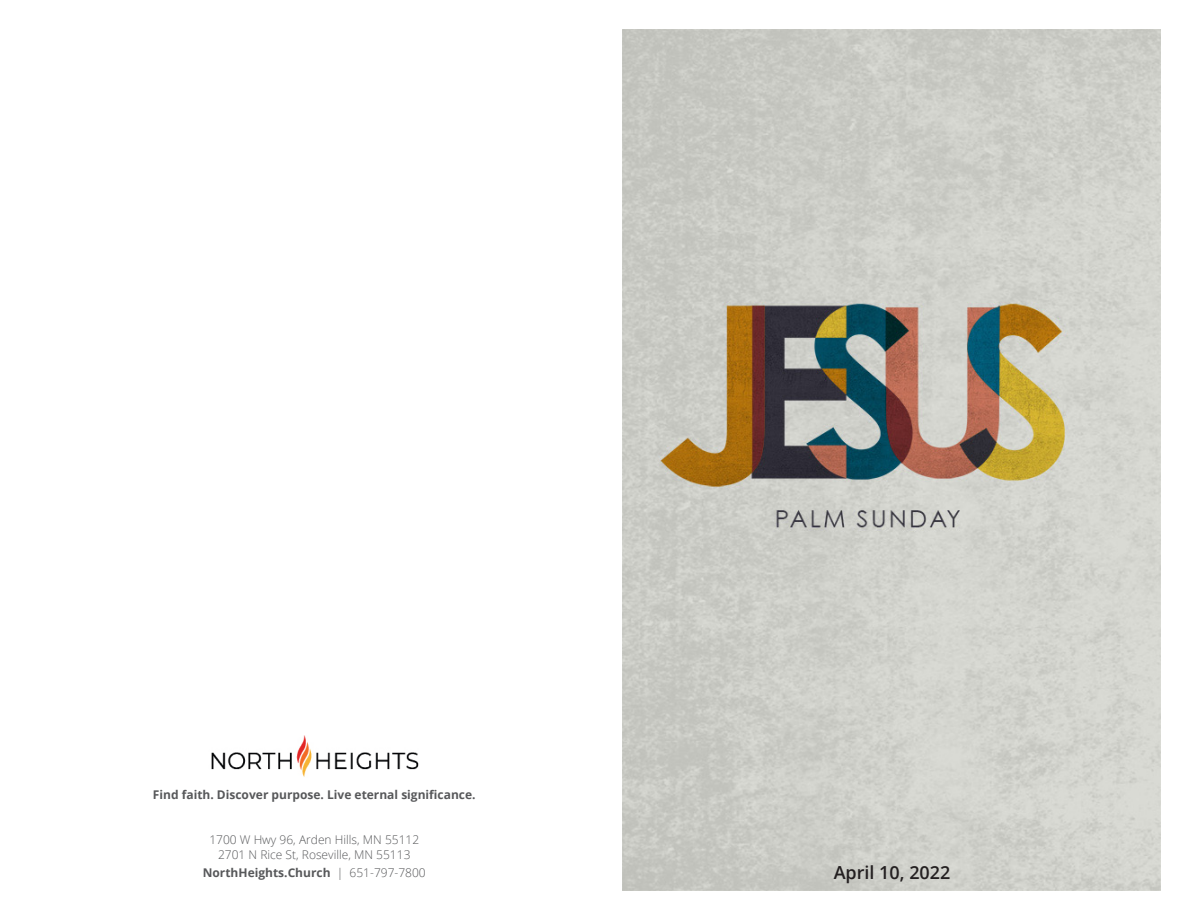
<style>
.page{position:relative;width:1188px;height:918px;background:#fff}
.page>*{position:absolute;margin:0;border:0;box-sizing:border-box;transform-origin:0 0}
.bulletin_body{font:600 18px "Open Sans";color:#231f20}
.t1{font:700 12px "Open Sans";color:#57585a}
.t2{font:300 12px "Open Sans";color:#57585a}
.s1{font-weight:300}
</style>
<div class="page">
<img style="left:211px;top:735px;width:208px;height:42px">
<img style="left:622px;top:29px;width:539px;height:862px">
<p class="t1" style="left:153px;top:787px;width:324px">Find faith. Discover purpose. Live eternal significance.</p>
<p class="t2" style="left:209px;top:832px;width:211px">1700 W Hwy 96, Arden Hills, MN 55112</p>
<p class="t2" style="left:218px;top:847px;width:194px">2701 N Rice St, Roseville, MN 55113</p>
<p class="t1" style="left:203px;top:865px;width:225px">NorthHeights.Church <span class="s1">| 651-797-7800</span></p>
<p class="bulletin_body" style="left:834px;top:860px;width:118px">April 10, 2022</p>
</div>
